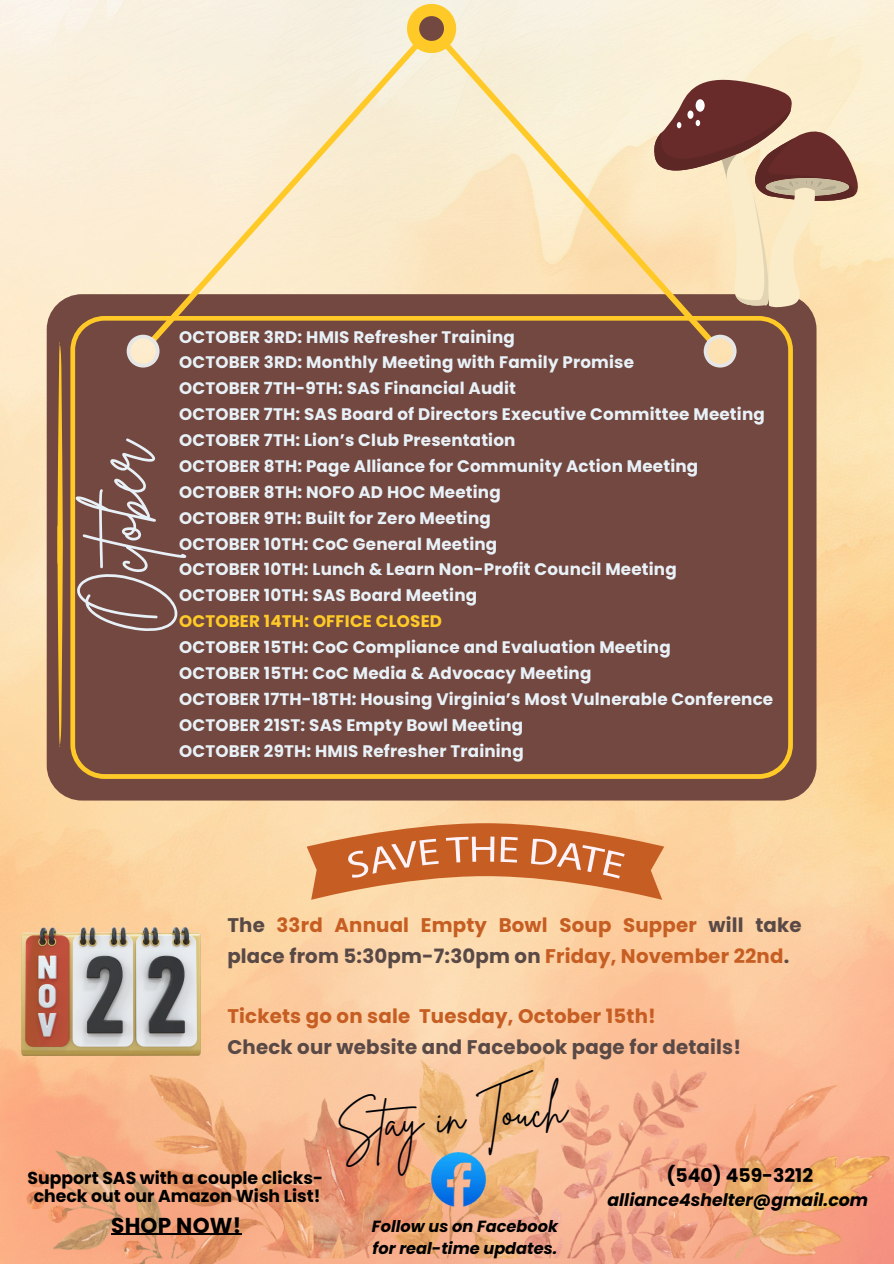
<style>
.page{position:relative;width:894px;height:1264px;background:#fff}
.page>*{position:absolute;margin:0;border:0;box-sizing:border-box;transform-origin:0 0}
.t1{font:70.35px "Brittany Signature";color:#e8f1f7}
.t2{font:45.6px "Brittany Signature";color:#000208}
.t3{font:700 21.6px "Poppins";letter-spacing:.01em;color:#000}
.t4{font:700 19.65px/30.3px "Poppins";letter-spacing:.01em;color:#c65e23}
.t5{font:700 19.65px "Poppins";letter-spacing:.01em;color:#594946}
.t6{font:700 18.75px "Poppins";color:#000}
.t7{font:700 17.25px "Poppins";color:#000}
.t8{font:italic 700 17.25px "Poppins";color:#000}
.t9{font:700 16.65px "Poppins";letter-spacing:.01em;color:#e8f1f7}
.t10{font:700 16.65px "Poppins";letter-spacing:.01em;color:#ffca28}
.t11{font:italic 700 16.2px/21.3px "Poppins";color:#000}
.s1{color:#594946}
</style>
<div class="page">
<img style="left:0;top:0;width:893px;height:1263px">
<img style="left:14px;top:1056px;width:875px;height:207px">
<img style="left:431px;top:1152px;width:54px;height:54px">
<div style="left:47px;top:294px;width:769px;height:506px;background:#724840"></div>
<div style="left:70px;top:316px;width:722px;height:463px;background:#724840"></div>
<svg style="left:150px;top:24px;width:562px;height:318px;background:#e6d3b5"></svg>
<svg style="left:127px;top:335px;width:32px;height:32px"></svg>
<svg style="left:703px;top:335px;width:33px;height:32px"></svg>
<svg style="left:407px;top:4px;width:49px;height:49px;background:#e0b64c"></svg>
<svg style="left:57px;top:342px;width:6px;height:405px;background:#c99830"></svg>
<svg style="left:654px;top:80px;width:203px;height:227px;background:#ceb094"></svg>
<svg style="left:306px;top:823px;width:358px;height:76px;background:#dc915f"></svg>
<img style="left:21px;top:927px;width:179px;height:128px">
<hr style="left:111px;top:1233px;width:130px;height:1px;background:#000">
<p class="t9" style="left:179px;top:325px;width:337px">OCTOBER 3RD: HMIS Refresher Training</p>
<p class="t9" style="left:179px;top:351px;width:456px">OCTOBER 3RD: Monthly Meeting with Family Promise</p>
<p class="t9" style="left:179px;top:377px;width:338px">OCTOBER 7TH-9TH: SAS Financial Audit</p>
<p class="t9" style="left:179px;top:402px;width:587px">OCTOBER 7TH: SAS Board of Directors Executive Committee Meeting</p>
<p class="t9" style="left:179px;top:428px;width:338px">OCTOBER 7TH: Lion’s Club Presentation</p>
<p class="t9" style="left:179px;top:454px;width:520px">OCTOBER 8TH: Page Alliance for Community Action Meeting</p>
<p class="t9" style="left:179px;top:480px;width:323px">OCTOBER 8TH: NOFO AD HOC Meeting</p>
<p class="t9" style="left:179px;top:506px;width:313px">OCTOBER 9TH: Built for Zero Meeting</p>
<p class="t9" style="left:179px;top:532px;width:319px">OCTOBER 10TH: CoC General Meeting</p>
<p class="t9" style="left:179px;top:558px;width:499px">OCTOBER 10TH: Lunch &amp; Learn Non-Profit Council Meeting</p>
<p class="t9" style="left:179px;top:584px;width:299px">OCTOBER 10TH: SAS Board Meeting</p>
<p class="t10" style="left:179px;top:609px;width:264px">OCTOBER 14TH: OFFICE CLOSED</p>
<p class="t9" style="left:179px;top:635px;width:493px">OCTOBER 15TH: CoC Compliance and Evaluation Meeting</p>
<p class="t9" style="left:179px;top:661px;width:413px">OCTOBER 15TH: CoC Media &amp; Advocacy Meeting</p>
<p class="t9" style="left:179px;top:687px;width:595px">OCTOBER 17TH-18TH: Housing Virginia’s Most Vulnerable Conference</p>
<p class="t9" style="left:179px;top:713px;width:345px">OCTOBER 21ST: SAS Empty Bowl Meeting</p>
<p class="t9" style="left:179px;top:739px;width:346px">OCTOBER 29TH: HMIS Refresher Training</p>
<p class="t1" style="left:75px;top:634px;width:198px;rotate:-90deg">October</p>
<p class="t4" style="left:227px;top:910px;width:575px"><span class="s1">The</span> 33rd Annual Empty Bowl Soup Supper <span class="s1">will take place from 5:30pm-7:30pm on</span> Friday, November 22nd<span class="s1">.</span></p>
<p class="t4" style="left:227px;top:1001px;width:430px">Tickets go on sale Tuesday, October 15th!</p>
<p class="t5" style="left:227px;top:1033px;width:515px">Check our website and Facebook page for details!</p>
<h4 class="t7" style="left:28px;top:1166px;width:297px">Support SAS with a couple clicks-</h4>
<p class="t7" style="left:34px;top:1184px;width:288px">check out our Amazon Wish List!</p>
<p class="t3" style="left:111px;top:1209px;width:131px">SHOP NOW!</p>
<p class="t2" style="left:334px;top:1097px;width:232px;rotate:-5deg">Stay in Touch</p>
<p class="t11" style="left:372px;top:1215px;width:188px">Follow us on Facebook for real-time updates.</p>
<p class="t6" style="left:666px;top:1162px;width:148px">(540) 459-3212</p>
<h4 class="t8" style="left:607px;top:1187px;width:262px">alliance4shelter@gmail.com</h4>
</div>
